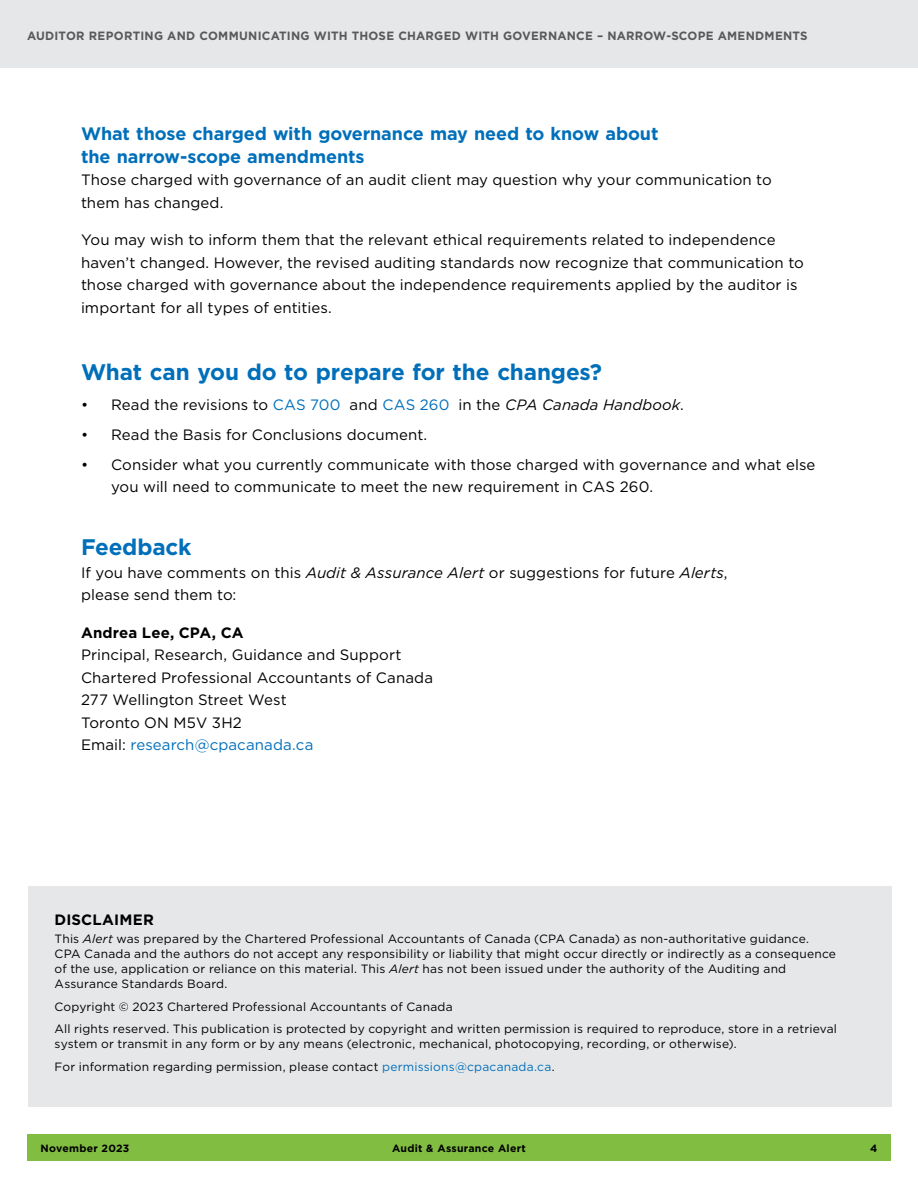
<style>
.page{position:relative;width:918px;height:1188px;background:#fff}
.page>*{position:absolute;margin:0;border:0;box-sizing:border-box;transform-origin:0 0}
.CPA_head1{font:700 22.5px "Gotham";letter-spacing:-.01em;color:#006fba}
.CPA_head2{font:700 18px/22.5px "Gotham";letter-spacing:-.005em;color:#006fba}
.CPA__body{font:15px/22.5px "Gotham";letter-spacing:.005em;color:#000}
.CPA__para1{font:15px/22.5px "Gotham";letter-spacing:.005em;color:#000}
.CPA__para1-2{font:15px "Gotham";letter-spacing:.005em;color:#006fba}
.CPA__body-2{font:700 15px "Gotham";letter-spacing:.01em;color:#000}
.Disclaimer_disclaimer_head{font:700 15px "Gotham";letter-spacing:.01em;color:#000}
.Disclaimer_disclaimer_para1{font:12px/15px "Gotham";letter-spacing:.015em;color:#000}
.Disclaimer_disclaimer_body{font:12px/15px "Gotham";letter-spacing:.015em;color:#000}
.t1{font:700 12px "Gotham";letter-spacing:.02em;color:#58595b}
.t2{font:700 10.5px "Gotham";letter-spacing:.025em;color:#000}
.s1{color:#006fba}
.s2{font-style:italic}
.s3{color:#000}
</style>
<div class="page">
<div style="left:28px;top:886px;width:864px;height:221px;background:#e6e7e8"></div>
<div style="left:27px;top:1134px;width:864px;height:27px;background:#81bd41"></div>
<div style="left:0;top:0;width:918px;height:68px;background:#e6e7e8"></div>
<p class="t1" style="left:27px;top:28px;width:782px">AUDITOR REPORTING AND COMMUNICATING WITH THOSE CHARGED WITH GOVERNANCE – NARROW-SCOPE AMENDMENTS</p>
<h2 class="CPA_head2" style="left:81px;top:123px;width:579px">What those charged with governance may need to know about the narrow-scope amendments</h2>
<p class="CPA__para1" style="left:81px;top:169px;width:692px">Those charged with governance of an audit client may question why your communication to them has changed.</p>
<p class="CPA__body" style="left:81px;top:229px;width:724px">You may wish to inform them that the relevant ethical requirements related to independence haven’t changed. However, the revised auditing standards now recognize that communication to those charged with governance about the independence requirements applied by the auditor is important for all types of entities.</p>
<h1 class="CPA_head1" style="left:81px;top:357px;width:523px">What can you do to prepare for the changes?</h1>
<p class="CPA__body" style="left:81px;top:393px;width:604px">• Read the revisions to <span class="s1">CAS 700</span> and <span class="s1">CAS 260</span> in the <span class="s2">CPA Canada Handbook</span>.</p>
<p class="CPA__body" style="left:81px;top:423px;width:348px">• Read the Basis for Conclusions document.</p>
<p class="CPA__body" style="left:111px;top:453px;width:706px;text-indent:-30px">• Consider what you currently communicate with those charged with governance and what else you will need to communicate to meet the new requirement in CAS 260.</p>
<h1 class="CPA_head1" style="left:81px;top:532px;width:112px">Feedback</h1>
<p class="CPA__para1" style="left:81px;top:561px;width:648px">If you have comments on this <span class="s2">Audit &amp; Assurance Alert</span> or suggestions for future <span class="s2">Alerts</span>, please send them to:</p>
<p class="CPA__body-2" style="left:81px;top:623px;width:164px">Andrea Lee, CPA, CA</p>
<p class="CPA__para1" style="left:81px;top:643px;width:322px">Principal, Research, Guidance and Support</p>
<p class="CPA__para1" style="left:81px;top:666px;width:354px">Chartered Professional Accountants of Canada</p>
<p class="CPA__para1" style="left:81px;top:688px;width:207px">277 Wellington Street West</p>
<p class="CPA__para1" style="left:81px;top:711px;width:162px">Toronto ON M5V 3H2</p>
<p class="CPA__para1-2" style="left:81px;top:735px;width:234px"><span class="s3">Email:</span> research@cpacanada.ca</p>
<h2 class="Disclaimer_disclaimer_head" style="left:55px;top:910px;width:101px">DISCLAIMER</h2>
<p class="Disclaimer_disclaimer_para1" style="left:55px;top:931px;width:783px">This <span class="s2">Alert</span> was prepared by the Chartered Professional Accountants of Canada (CPA Canada) as non-authoritative guidance.<br>CPA Canada and the authors do not accept any responsibility or liability that might occur directly or indirectly as a consequence of the use, application or reliance on this material. This <span class="s2">Alert</span> has not been issued under the authority of the Auditing and Assurance Standards Board.</p>
<p class="Disclaimer_disclaimer_body" style="left:55px;top:999px;width:400px">Copyright © 2023 Chartered Professional Accountants of Canada</p>
<p class="Disclaimer_disclaimer_body" style="left:55px;top:1021px;width:784px">All rights reserved. This publication is protected by copyright and written permission is required to reproduce, store in a retrieval system or transmit in any form or by any means (electronic, mechanical, photocopying, recording, or otherwise).</p>
<p class="Disclaimer_disclaimer_body" style="left:55px;top:1059px;width:502px">For information regarding permission, please contact <span class="s1">permissions@cpacanada.ca</span>.</p>
<p class="t2" style="left:40px;top:1141px;width:90px">November 2023</p>
<p class="t2" style="left:392px;top:1141px;width:135px">Audit &amp; Assurance Alert</p>
<p class="t2" style="left:870px;top:1141px;width:9px">4</p>
</div>
